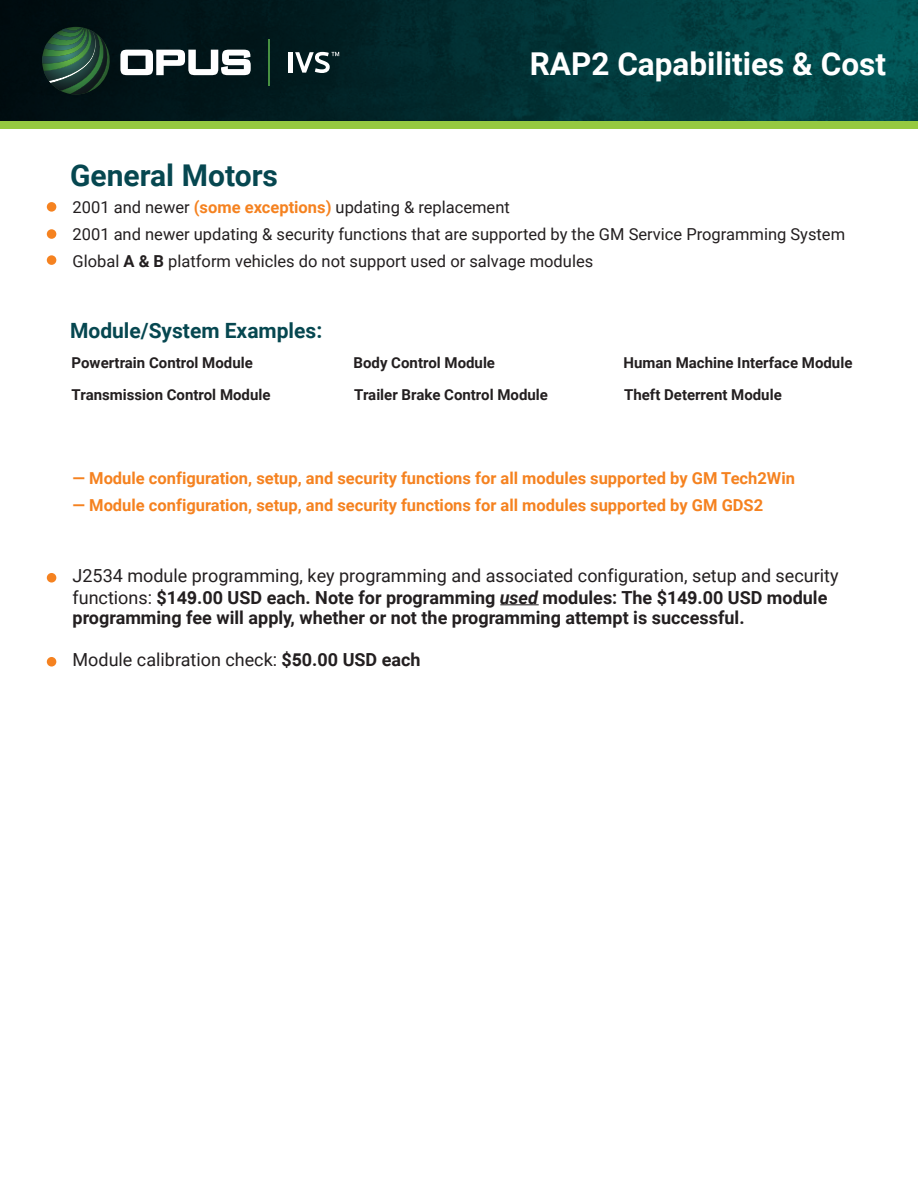
<style>
.page{position:relative;width:918px;height:1188px;background:#fff}
.page>*{position:absolute;margin:0;border:0;box-sizing:border-box;transform-origin:0 0}
.t1{font:700 31.5px "Roboto";color:#fff}
.t2{font:700 30px "Roboto";color:#064750}
.t3{font:700 21px "Roboto";color:#064750}
.t4{font:700 18px/21px "Roboto";color:#231f20}
.t5{font:18px "Roboto";color:#231f20}
.t6{font:16.5px/27px "Roboto";color:#231f20}
.t7{font:700 16.5px "Roboto";color:#f58220}
.t8{font:700 15px/31.7px "Roboto";color:#231f20}
.s1{font-weight:700;color:#f58220}
.s2{font-weight:700}
.s3{font-weight:400}
.s4{font-family:"Arial"}
.s5{font-style:italic}
.s6{font-family:"Arial";font-weight:700}
</style>
<div class="page">
<svg style="left:0;top:0;width:918px;height:121px;background:#012f32"></svg>
<div style="left:0;top:121px;width:918px;height:8px;background:#95c940"></div>
<hr style="left:500px;top:604px;width:39px;height:1px;background:#231f20">
<div style="left:47px;top:229px;width:9px;height:10px;background:#f58220;border-radius:50%"></div>
<div style="left:47px;top:202px;width:9px;height:10px;background:#f58220;border-radius:50%"></div>
<div style="left:47px;top:255px;width:9px;height:10px;background:#f58220;border-radius:50%"></div>
<div style="left:47px;top:573px;width:9px;height:10px;background:#f58220;border-radius:50%"></div>
<div style="left:47px;top:657px;width:9px;height:10px;background:#f58220;border-radius:50%"></div>
<svg style="left:120px;top:50px;width:131px;height:25px"></svg>
<svg style="left:42px;top:27px;width:72px;height:68px;background:#224633"></svg>
<hr style="left:269px;top:39px;width:1px;height:46px;background:#479142">
<hr style="left:288px;top:52px;width:4px;height:21px;background:#fff">
<svg style="left:295px;top:52px;width:44px;height:21px"></svg>
<h2 class="t2" style="left:70px;top:154px;width:209px">General Motors</h2>
<h1 class="t1" style="left:530px;top:42px;width:358px">RAP2 Capabilities &amp; Cost</h1>
<p class="t6" style="left:73px;top:193px;width:774px">2001 and newer <span class="s1">(some exceptions)</span> updating &amp; replacement<br>2001 and newer updating &amp; security functions that are supported by the GM Service Programming System<br>Global <span class="s2">A &amp; B</span> platform vehicles do not support used or salvage modules</p>
<p class="t3" style="left:70px;top:316px;width:254px">Module/System Examples:</p>
<p class="t8" style="left:72px;top:346px;width:183px">Powertrain Control Module</p>
<p class="t8" style="left:354px;top:346px;width:143px">Body Control Module</p>
<p class="t8" style="left:72px;top:378px;width:200px">Transmission Control Module</p>
<p class="t8" style="left:354px;top:378px;width:195px">Trailer Brake Control Module</p>
<p class="t8" style="left:624px;top:346px;width:230px">Human Machine Interface Module<br>Theft Deterrent Module</p>
<p class="t7" style="left:73px;top:466px;width:724px">— Module configuration, setup, and security functions for all modules supported by GM Tech2Win</p>
<p class="t7" style="left:73px;top:493px;width:692px">— Module configuration, setup, and security functions for all modules supported by GM GDS2</p>
<p class="t4" style="left:73px;top:565px;width:768px"><span class="s3">J2534 module programming, key programming and associated configuration, setup and security functions:</span> $1<span class="s4">49</span>.00 USD each. Note for programming <span class="s5">used</span> modules: The $1<span class="s4">49</span>.00 USD module programming fee will apply, whether or not the programming attempt is successful.</p>
<p class="t5" style="left:73px;top:647px;width:350px">Module calibration check: <span class="s2">$</span><span class="s6">5</span><span class="s2">0.00 USD each</span></p>
</div>
